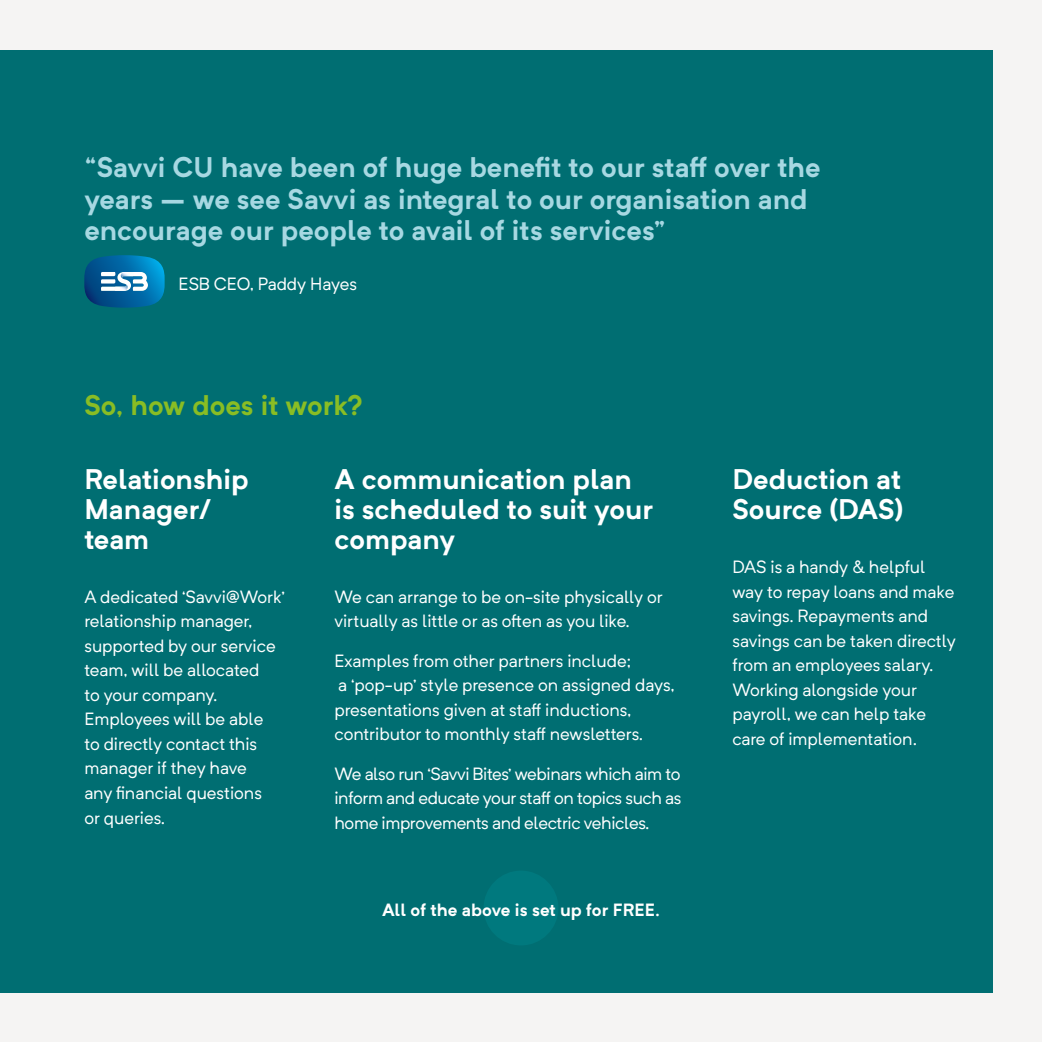
<style>
.page{position:relative;width:1042px;height:1042px;background:#f5f4f3}
.page>*{position:absolute;margin:0;border:0;box-sizing:border-box;transform-origin:0 0}
.t1{font:700 28px/31.5px "Neutrif Pro";color:#a7d8e2}
.t2{font:700 28px/29.8px "Neutrif Pro";color:#fff}
.t3{font:700 28px "Neutrif Pro";color:#89bd24}
.t4{font:17.5px/24.5px "Neutrif Pro";color:#fff}
.t5{font:700 17.5px "Neutrif Pro";color:#fff}
</style>
<div class="page">
<div style="left:0;top:50px;width:992px;height:942px;background:#006e72"></div>
<svg style="left:84px;top:255px;width:81px;height:53px;background:#207aa8"></svg>
<div style="left:483px;top:870px;width:75px;height:75px;background:#00797e;border-radius:50%"></div>
<h1 class="t1" style="left:84px;top:151px;width:738px">“Savvi CU have been of huge benefit to our staff over the years – we see Savvi as integral to our organisation and encourage our people to avail of its services”</h1>
<p class="t4" style="left:179px;top:271px;width:180px">ESB CEO, Paddy Hayes</p>
<h1 class="t3" style="left:84px;top:386px;width:281px">So, how does it work?</h1>
<h1 class="t2" style="left:84px;top:463px;width:166px">Relationship<br>Manager/ team</h1>
<p class="t4" style="left:84px;top:584px;width:202px">A dedicated ‘Savvi@Work’ relationship manager, supported by our service team, will be allocated<br>to your company.<br>Employees will be able<br>to directly contact this manager if they have<br>any financial questions<br>or queries.</p>
<h1 class="t2" style="left:334px;top:463px;width:320px">A communication plan is scheduled to suit your company</h1>
<p class="t4" style="left:334px;top:584px;width:330px">We can arrange to be on-site physically or virtually as little or as often as you like.</p>
<p class="t4" style="left:334px;top:648px;width:342px">Examples from other partners include;<br>a ‘pop-up’ style presence on assigned days, presentations given at staff inductions, contributor to monthly staff newsletters.</p>
<p class="t4" style="left:334px;top:761px;width:349px;text-align:justify">We also run ‘Savvi Bites’ webinars which aim to inform and educate your staff on topics such as home improvements and electric vehicles.</p>
<p class="t5" style="left:382px;top:897px;width:279px">All of the above is set up for FREE.</p>
<h1 class="t2" style="left:732px;top:463px;width:173px">Deduction at<br>Source (DAS)</h1>
<p class="t4" style="left:732px;top:554px;width:225px">DAS is a handy &amp; helpful way to repay loans and make savings. Repayments and savings can be taken directly from an employees salary.<br>Working alongside your payroll, we can help take care of implementation.</p>
</div>
